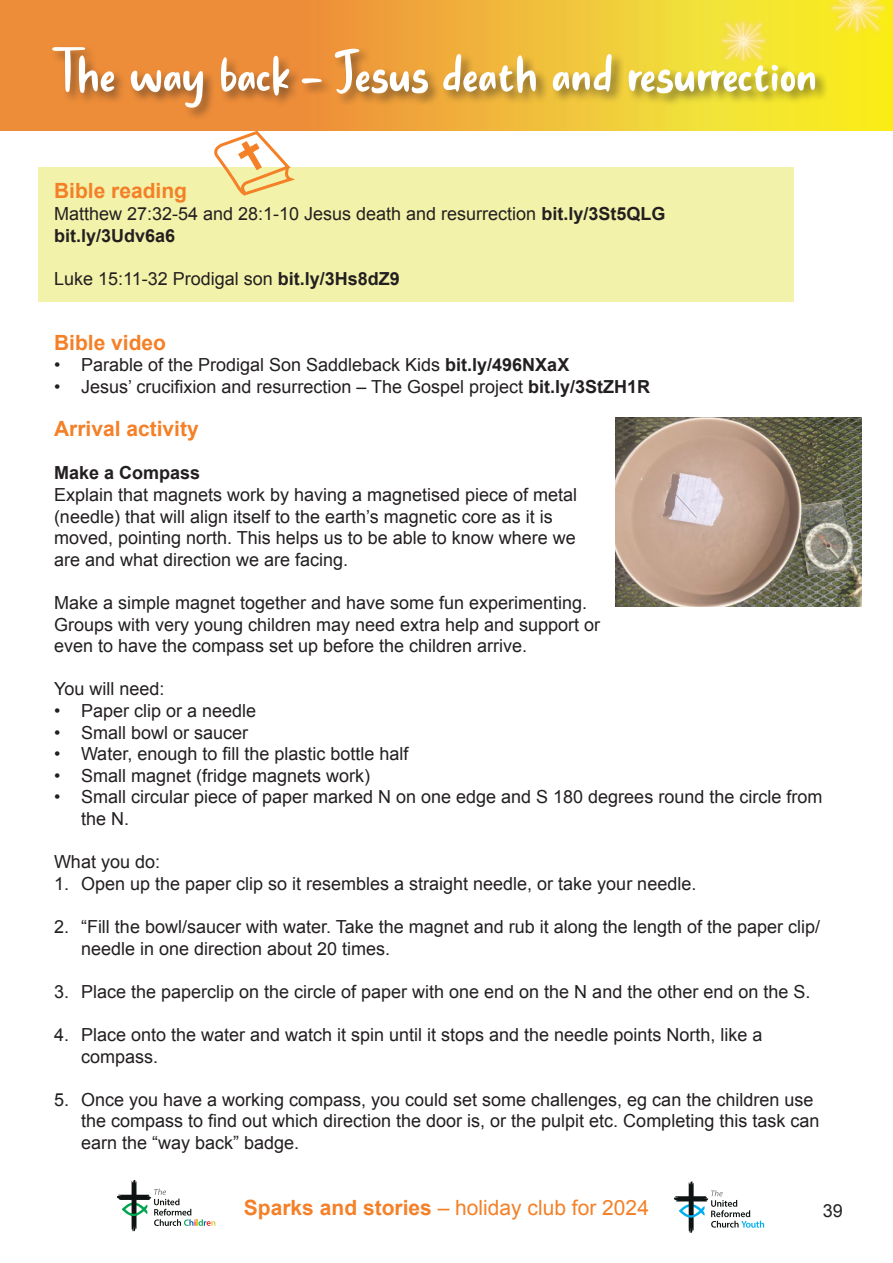
<style>
.page{position:relative;width:893px;height:1263px;background:#fff}
.page>*{position:absolute;margin:0;border:0;box-sizing:border-box;transform-origin:0 0}
.t1{font:69px "Always Lovely";color:#fff}
.t2{font:700 21px "Arial";color:#f48028}
.t3{font:21px "Arial";color:#f48028}
.t4{font:18px/21.6px "Arial";color:#231f20}
.t5{font:700 18px "Arial";color:#231f20}
.s1{font-weight:700}
</style>
<div class="page">
<svg style="left:117px;top:1180px;width:98px;height:51px"></svg>
<svg style="left:674px;top:1181px;width:90px;height:52px"></svg>
<div style="left:38px;top:167px;width:756px;height:135px;background:#f2f2aa"></div>
<svg style="left:0;top:0;width:893px;height:131px;background:#f0b135"></svg>
<div style="left:51px;top:45px;width:778px;height:76px;background:#231f20;opacity:.5"></div>
<svg style="left:212px;top:129px;width:88px;height:67px"></svg>
<img style="left:615px;top:418px;width:246px;height:189px">
<div style="left:825px;top:0;width:65px;height:38px;background:#f9eb1b"></div>
<div style="left:828px;top:2px;width:60px;height:12px;background:#fff;opacity:.75"></div>
<div style="left:852px;top:0;width:10px;height:36px;background:#f9e91f"></div>
<svg style="left:831px;top:0;width:52px;height:34px"></svg>
<div style="left:716px;top:15px;width:55px;height:52px;background:#f4e535"></div>
<div style="left:718px;top:35px;width:51px;height:11px;background:#f4e439"></div>
<svg style="left:720px;top:20px;width:46px;height:42px"></svg>
<p class="t1" style="left:54px;top:23px;width:765px">The way back – Jesus death and resurrection</p>
<p class="t2" style="left:54px;top:177px;width:135px">Bible reading</p>
<p class="t4" style="left:54px;top:203px;width:613px">Matthew 27:32-54 and 28:1-10 Jesus death and resurrection <span class="s1">bit.ly/3St5QLG</span></p>
<p class="t5" style="left:54px;top:223px;width:123px">bit.ly/3Udv6a6</p>
<p class="t4" style="left:54px;top:268px;width:347px">Luke 15:11-32 Prodigal son <span class="s1">bit.ly/3Hs8dZ9</span></p>
<p class="t2" style="left:54px;top:328px;width:114px">Bible video</p>
<p class="t4" style="left:54px;top:354px;width:517px">• Parable of the Prodigal Son Saddleback Kids <span class="s1">bit.ly/496NXaX</span></p>
<p class="t4" style="left:54px;top:376px;width:598px">• Jesus’ crucifixion and resurrection – The Gospel project <span class="s1">bit.ly/3StZH1R</span></p>
<p class="t2" style="left:54px;top:415px;width:146px">Arrival activity</p>
<p class="t5" style="left:54px;top:461px;width:148px">Make a Compass</p>
<p class="t4" style="left:54px;top:484px;width:525px">Explain that magnets work by having a magnetised piece of metal (needle) that will align itself to the earth’s magnetic core as it is moved, pointing north. This helps us to be able to know where we are and what direction we are facing.</p>
<p class="t4" style="left:54px;top:592px;width:548px">Make a simple magnet together and have some fun experimenting.<br>Groups with very young children may need extra help and support or even to have the compass set up before the children arrive.</p>
<p class="t4" style="left:54px;top:678px;width:112px">You will need:</p>
<p class="t4" style="left:54px;top:700px;width:204px">• Paper clip or a needle</p>
<p class="t4" style="left:54px;top:722px;width:196px">• Small bowl or saucer</p>
<p class="t4" style="left:54px;top:743px;width:356px">• Water, enough to fill the plastic bottle half</p>
<p class="t4" style="left:54px;top:765px;width:318px">• Small magnet (fridge magnets work)</p>
<p class="t4" style="left:81px;top:786px;width:743px;text-indent:-27px">• Small circular piece of paper marked N on one edge and S 180 degrees round the circle from the N.</p>
<p class="t4" style="left:54px;top:851px;width:108px">What you do:</p>
<p class="t4" style="left:54px;top:873px;width:644px">1. Open up the paper clip so it resembles a straight needle, or take your needle.</p>
<p class="t4" style="left:81px;top:916px;width:741px;text-indent:-27px">2. “Fill the bowl/saucer with water. Take the magnet and rub it along the length of the paper clip/ needle in one direction about 20 times.</p>
<p class="t4" style="left:54px;top:981px;width:758px">3. Place the paperclip on the circle of paper with one end on the N and the other end on the S.</p>
<p class="t4" style="left:81px;top:1024px;width:683px;text-indent:-27px">4. Place onto the water and watch it spin until it stops and the needle points North, like a compass.</p>
<p class="t4" style="left:81px;top:1089px;width:740px;text-indent:-27px">5. Once you have a working compass, you could set some challenges, eg can the children use the compass to find out which direction the door is, or the pulpit etc. Completing this task can earn the “way back” badge.</p>
<p class="t3" style="left:244px;top:1194px;width:407px"><span class="s1">Sparks and stories</span> – holiday club for 2024</p>
<p class="t4" style="left:823px;top:1200px;width:22px">39</p>
</div>
